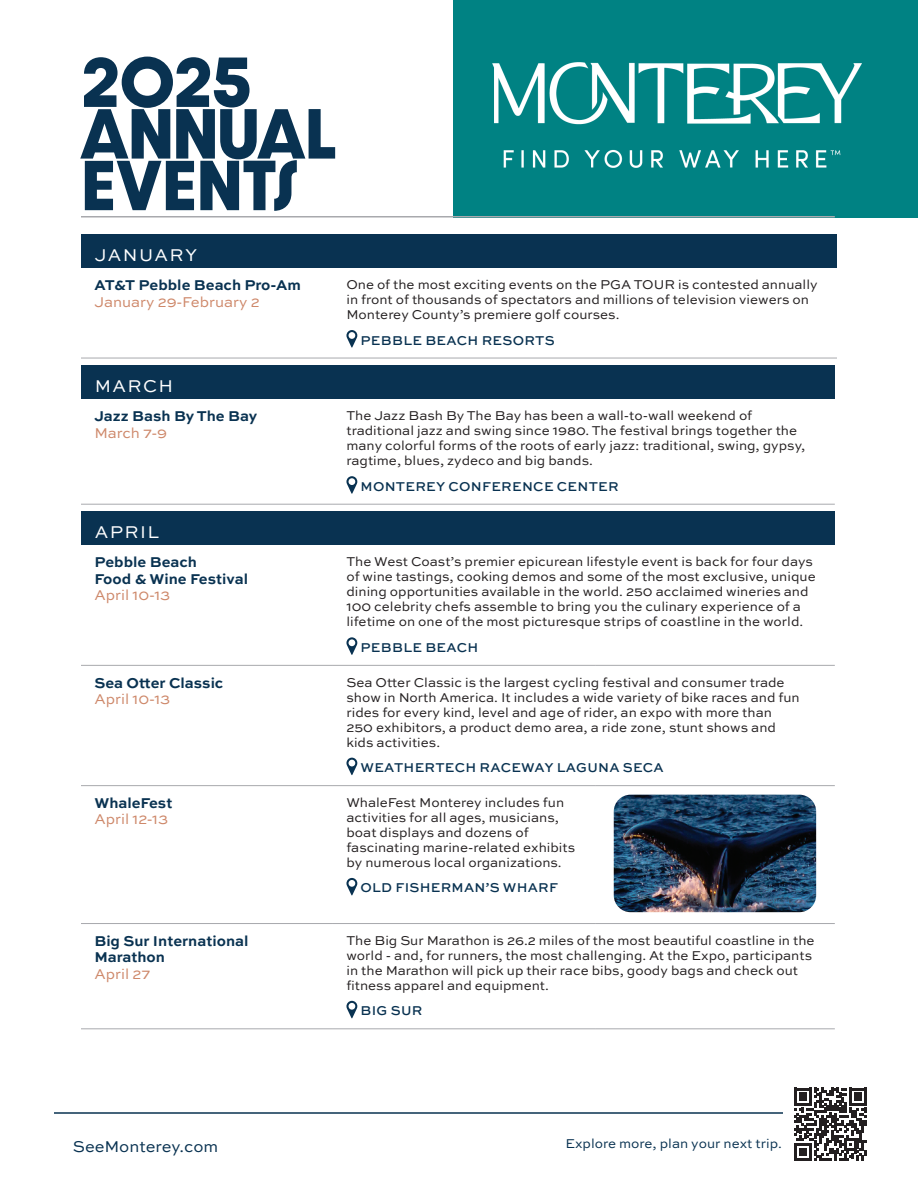
<style>
.page{position:relative;width:918px;height:1188px;background:#fff}
.page>*{position:absolute;margin:0;border:0;box-sizing:border-box;transform-origin:0 0}
.t1{font:700 60px/51.6px "Inspired Otter";color:#093251}
.t2{font:18px "Sweet Sans Pro";letter-spacing:.08em;color:#fff}
.t3{font:16.5px "Sweet Sans Pro";color:#093251}
.t4{font:700 15px/16.5px "Sweet Sans Pro";color:#093251}
.t5{font:15px "Sweet Sans Pro";color:#ce886a}
.t6{font:13.5px/15px "Sweet Sans Pro";color:#231f20}
.t7{font:500 13.5px "Sweet Sans Pro";letter-spacing:.02em;color:#093251}
.t8{font:13.5px "Sweet Sans Pro";color:#093251}
</style>
<div class="page">
<div style="left:454px;top:0;width:464px;height:218px;background:#008283"></div>
<img style="left:492px;top:62px;width:369px;height:105px">
<hr style="left:54px;top:1112px;width:729px;height:2px;background:#093251">
<div style="left:81px;top:234px;width:756px;height:34px;background:#093251"></div>
<hr style="left:81px;top:358px;width:252px;height:1px;background:#a8a9ad">
<hr style="left:333px;top:358px;width:504px;height:1px;background:#a8a9ad">
<svg style="left:346px;top:330px;width:11px;height:18px"></svg>
<div style="left:81px;top:365px;width:754px;height:34px;background:#093251"></div>
<hr style="left:81px;top:504px;width:252px;height:1px;background:#a8a9ad">
<hr style="left:333px;top:504px;width:502px;height:1px;background:#a8a9ad">
<svg style="left:346px;top:476px;width:11px;height:18px"></svg>
<div style="left:81px;top:511px;width:754px;height:34px;background:#093251"></div>
<hr style="left:81px;top:665px;width:252px;height:1px;background:#a8a9ad">
<hr style="left:333px;top:665px;width:262px;height:1px;background:#a8a9ad">
<hr style="left:595px;top:665px;width:240px;height:1px;background:#a8a9ad">
<hr style="left:81px;top:785px;width:252px;height:1px;background:#a8a9ad">
<hr style="left:333px;top:785px;width:262px;height:1px;background:#a8a9ad">
<hr style="left:595px;top:785px;width:240px;height:1px;background:#a8a9ad">
<hr style="left:81px;top:923px;width:252px;height:1px;background:#a8a9ad">
<hr style="left:333px;top:923px;width:262px;height:1px;background:#a8a9ad">
<hr style="left:595px;top:923px;width:240px;height:1px;background:#a8a9ad">
<hr style="left:81px;top:1028px;width:252px;height:1px;background:#a8a9ad">
<hr style="left:333px;top:1028px;width:262px;height:1px;background:#a8a9ad">
<hr style="left:595px;top:1028px;width:240px;height:1px;background:#a8a9ad">
<svg style="left:346px;top:637px;width:11px;height:18px"></svg>
<svg style="left:346px;top:758px;width:11px;height:17px"></svg>
<svg style="left:346px;top:878px;width:11px;height:17px"></svg>
<img style="left:614px;top:795px;width:201px;height:116px">
<div style="left:611px;top:792px;width:207px;height:122px;border:2px solid #fff;border-radius:18px"></div>
<svg style="left:346px;top:1001px;width:11px;height:17px"></svg>
<hr style="left:81px;top:216px;width:754px;height:2px;background:#a8a9ad">
<svg style="left:794px;top:1088px;width:73px;height:73px"></svg>
<h1 class="t1" style="left:81px;top:56px;width:256px">2025<br>ANNUAL<br>EVENTS</h1>
<h2 class="t2" style="left:95px;top:242px;width:104px">JANUARY</h2>
<p class="t4" style="left:94px;top:276px;width:208px">AT&amp;T Pebble Beach Pro-Am</p>
<p class="t5" style="left:94px;top:291px;width:167px">January 29-February 2</p>
<p class="t6" style="left:346px;top:276px;width:473px">One of the most exciting events on the PGA TOUR is contested annually in front of thousands of spectators and millions of television viewers on<br>Monterey County’s premiere golf courses.</p>
<p class="t7" style="left:361px;top:330px;width:196px">PEBBLE BEACH RESORTS</p>
<h2 class="t2" style="left:95px;top:373px;width:80px">MARCH</h2>
<p class="t4" style="left:94px;top:407px;width:164px">Jazz Bash By The Bay</p>
<p class="t5" style="left:94px;top:422px;width:74px">March 7-9</p>
<p class="t6" style="left:346px;top:408px;width:460px">The Jazz Bash By The Bay has been a wall-to-wall weekend of traditional jazz and swing since 1980. The festival brings together the many colorful forms of the roots of early jazz: traditional, swing, gypsy, ragtime, blues, zydeco and big bands.</p>
<p class="t7" style="left:361px;top:476px;width:260px">MONTEREY CONFERENCE CENTER</p>
<h2 class="t2" style="left:95px;top:520px;width:66px">APRIL</h2>
<p class="t4" style="left:94px;top:553px;width:155px">Pebble Beach<br>Food &amp; Wine Festival</p>
<p class="t5" style="left:94px;top:585px;width:77px">April 10-13</p>
<p class="t4" style="left:94px;top:674px;width:130px">Sea Otter Classic</p>
<p class="t5" style="left:94px;top:688px;width:77px">April 10-13</p>
<p class="t4" style="left:94px;top:794px;width:79px">WhaleFest</p>
<p class="t5" style="left:94px;top:809px;width:75px">April 12-13</p>
<p class="t6" style="left:346px;top:554px;width:471px">The West Coast’s premier epicurean lifestyle event is back for four days of wine tastings, cooking demos and some of the most exclusive, unique dining opportunities available in the world. 250 acclaimed wineries and 100 celebrity chefs assemble to bring you the culinary experience of a lifetime on one of the most picturesque strips of coastline in the world.</p>
<p class="t7" style="left:361px;top:637px;width:119px">PEBBLE BEACH</p>
<p class="t6" style="left:346px;top:674px;width:455px">Sea Otter Classic is the largest cycling festival and consumer trade show in North America. It includes a wide variety of bike races and fun rides for every kind, level and age of rider, an expo with more than 250 exhibitors, a product demo area, a ride zone, stunt shows and kids activities.</p>
<p class="t7" style="left:361px;top:758px;width:305px">WEATHERTECH RACEWAY LAGUNA SECA</p>
<p class="t6" style="left:346px;top:794px;width:230px">WhaleFest Monterey includes fun activities for all ages, musicians, boat displays and dozens of fascinating marine-related exhibits by numerous local organizations.</p>
<p class="t7" style="left:361px;top:878px;width:199px">OLD FISHERMAN’S WHARF</p>
<p class="t4" style="left:94px;top:932px;width:156px">Big Sur International<br>Marathon</p>
<p class="t5" style="left:94px;top:963px;width:58px">April 27</p>
<p class="t6" style="left:346px;top:932px;width:470px">The Big Sur Marathon is 26.2 miles of the most beautiful coastline in the world - and, for runners, the most challenging. At the Expo, participants in the Marathon will pick up their race bibs, goody bags and check out fitness apparel and equipment.</p>
<p class="t7" style="left:361px;top:1001px;width:63px">BIG SUR</p>
<p class="t3" style="left:73px;top:1135px;width:147px">SeeMonterey.com</p>
<p class="t8" style="left:565px;top:1134px;width:218px">Explore more, plan your next trip.</p>
</div>
